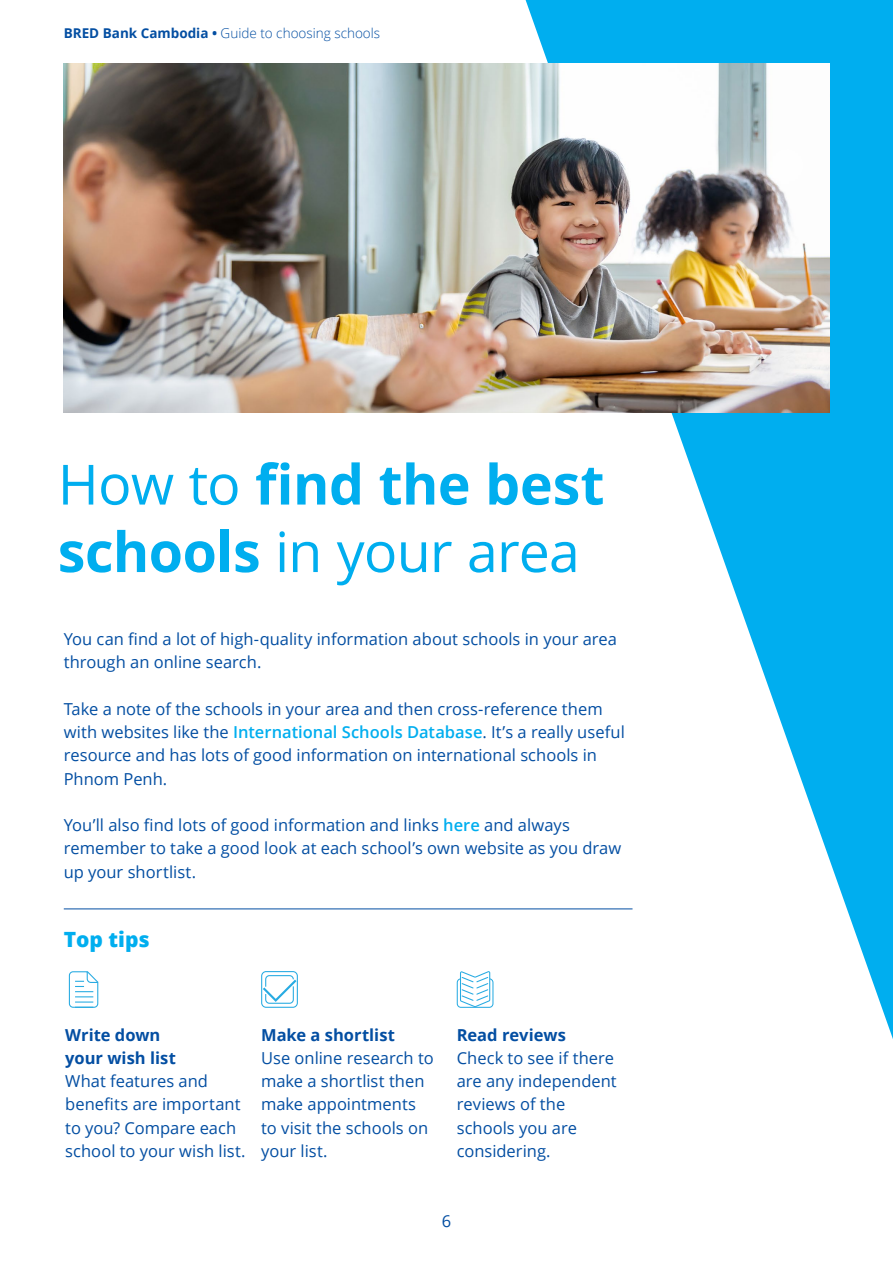
<style>
.page{position:relative;width:893px;height:1263px;background:#fff}
.page>*{position:absolute;margin:0;border:0;box-sizing:border-box;transform-origin:0 0}
.t1{font:700 55.5px/67.5px "Open Sans";letter-spacing:-.005em;color:#00aeef}
.t2{font:800 21px "Open Sans";color:#00aeef}
.t3{font:16.5px/23.2px "Open Sans";color:#034ea2}
.t4{font:700 16.5px/23.2px "Open Sans";color:#034ea2}
.t5{font:300 13.5px "Open Sans";color:#034ea2}
.s1{font-weight:700}
.s2{font-weight:400}
.s3{font-weight:600;color:#00aeef}
</style>
<div class="page">
<hr style="left:64px;top:908px;width:568px;height:1px;background:#034ea2">
<svg style="left:526px;top:0;width:367px;height:1039px"></svg>
<img style="left:64px;top:64px;width:765px;height:349px">
<svg style="left:68px;top:971px;width:31px;height:37px"></svg>
<svg style="left:261px;top:971px;width:37px;height:37px"></svg>
<svg style="left:457px;top:971px;width:36px;height:37px"></svg>
<p class="t5" style="left:64px;top:24px;width:318px"><span class="s1">BRED Bank Cambodia •</span> Guide to choosing schools</p>
<h1 class="t1" style="left:58px;top:449px;width:548px"><span class="s2">How to</span> find the best schools <span class="s2">in your area</span></h1>
<p class="t3" style="left:64px;top:627px;width:555px">You can find a lot of high-quality information about schools in your area through an online search.</p>
<p class="t3" style="left:64px;top:697px;width:563px">Take a note of the schools in your area and then cross-reference them with websites like the <span class="s3">International Schools Database</span>. It’s a really useful resource and has lots of good information on international schools in Phnom Penh.</p>
<p class="t3" style="left:64px;top:813px;width:559px">You’ll also find lots of good information and links <span class="s3">here</span> and always remember to take a good look at each school’s own website as you draw up your shortlist.</p>
<p class="t2" style="left:64px;top:924px;width:87px">Top tips</p>
<p class="t4" style="left:65px;top:1023px;width:112px">Write down your wish list</p>
<p class="t3" style="left:65px;top:1069px;width:182px">What features and benefits are important to you? Compare each school to your wish list.</p>
<p class="t4" style="left:261px;top:1023px;width:135px">Make a shortlist</p>
<p class="t3" style="left:261px;top:1046px;width:174px">Use online research to make a shortlist then make appointments to visit the schools on your list.</p>
<p class="t4" style="left:457px;top:1023px;width:111px">Read reviews</p>
<p class="t3" style="left:457px;top:1046px;width:162px">Check to see if there are any independent reviews of the schools you are considering.</p>
<p class="t3" style="left:442px;top:1209px;width:11px">6</p>
</div>
